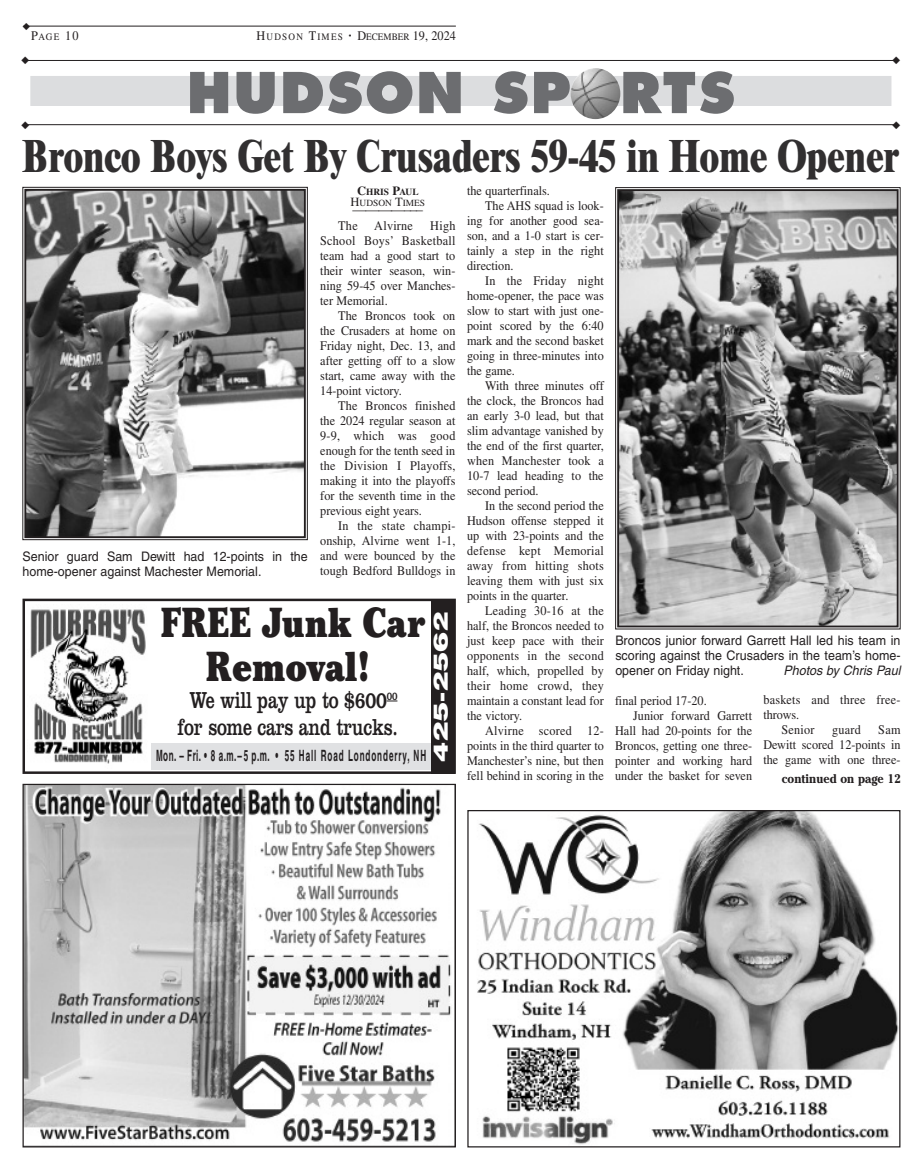
<style>
.page{position:relative;width:923px;height:1170px;background:#fff}
.page>*{position:absolute;margin:0;border:0;box-sizing:border-box;transform-origin:0 0}
.t1{font:800 54.75px "Futura";letter-spacing:.035em;color:#6c6d70}
.t2{font:800 45px "Times";color:#312f30;scale:.8 1}
.t3{font:900 41.62px/43.2px "Cheltenham";letter-spacing:.005em;color:#231f20;text-align:center;scale:.78 1}
.t4{font:24px/27.2px "Clarendon";letter-spacing:-.01em;color:#231f20;text-align:center;scale:.74 1}
.t5{font:900 19.88px "Helvetica";color:#fff;scale:1.52 1}
.t6{font:700 15.62px "Helvetica";letter-spacing:.11em;color:#231f20;scale:.52 1}
.t7{font:13.75px "Times";color:#231f20}
.t8{font:13.12px/15px "Times";color:#231f20;text-align:justify;scale:.93 1}
.t9{font:13.12px/15px "Helvetica";color:#231f20;scale:.95 1}
.t10{font:13.12px "Times";letter-spacing:.02em;color:#231f20;scale:.93 1}
.t11{font:italic 13.12px "Helvetica";color:#231f20;scale:.95 1}
.t12{font:700 12.5px "Cheltenham";color:#231f20;scale:.93 1}
.t13{font:9.88px "Times";letter-spacing:.135em;color:#231f20;scale:.93 1}
.t14{font:9.38px/11.2px "Times";color:#231f20;text-align:center}
.s1{font-size:9.88px}
.s2{font-size:13.12px}
.s3{font-size:7.5px}
.s4{font-weight:700;font-size:12.5px}
.s5{font-weight:700}
.s6{font-size:12.5px}
</style>
<div class="page">
<hr style="left:23px;top:26px;width:433px;height:1px;background:#231f20">
<img style="left:477px;top:812px;width:421px;height:333px">
<div style="left:467px;top:810px;width:433px;height:337px;border:1px solid #231f20"></div>
<img style="left:24px;top:786px;width:430px;height:360px">
<div style="left:22px;top:784px;width:434px;height:364px;border:1px solid #231f20"></div>
<div style="left:22px;top:599px;width:434px;height:175px;border:2px solid #231f20"></div>
<div style="left:430px;top:600px;width:24px;height:174px;background:#231f20"></div>
<div style="left:152px;top:744px;width:278px;height:26px;background:#e0e1e3"></div>
<img style="left:30px;top:609px;width:116px;height:155px">
<hr style="left:26px;top:60px;width:870px;height:1px;background:#231f20">
<div style="left:30px;top:76px;width:861px;height:30px;background:#dcdddf"></div>
<hr style="left:26px;top:124px;width:870px;height:1px;background:#231f20">
<img style="left:570px;top:68px;width:50px;height:51px;border-radius:50%">
<img style="left:27px;top:192px;width:276px;height:343px">
<div style="left:22px;top:187px;width:286px;height:353px;border:1px solid #231f20"></div>
<div style="left:24px;top:189px;width:282px;height:349px;border:2px solid #231f20"></div>
<img style="left:620px;top:192px;width:275px;height:432px">
<div style="left:615px;top:187px;width:285px;height:442px;border:1px solid #231f20"></div>
<div style="left:617px;top:189px;width:281px;height:438px;border:2px solid #231f20"></div>
<svg style="left:23px;top:25px;width:7px;height:2px"></svg>
<p class="t8" style="left:31px;top:29px;width:52px">P<span class="s1">AGE</span> 10</p>
<p class="t13" style="left:256px;top:33px;width:216px"><span class="s2">H</span>UDSON <span class="s2">T</span>IMES <span class="s3">•</span> <span class="s2">D</span>ECEMBER <span class="s2">19, 2024</span></p>
<h1 class="t1" style="left:187px;top:69px;width:550px">HUDSON SPORTS</h1>
<h2 class="t2" style="left:22px;top:140px;width:1097px">Bronco Boys Get By Crusaders 59-45 in Home Opener</h2>
<p class="t8" style="left:467px;top:184px;width:91px">the quarterfinals.</p>
<p class="t8" style="left:485px;top:199px;width:129px">The AHS squad is look-</p>
<p class="t8" style="left:467px;top:214px;width:148px">ing for another good sea-</p>
<p class="t8" style="left:467px;top:229px;width:148px">son, and a 1-0 start is cer-</p>
<p class="t8" style="left:467px;top:244px;width:148px">tainly a step in the right</p>
<p class="t8" style="left:467px;top:259px;width:51px">direction.</p>
<p class="t10" style="left:485px;top:276px;width:129px">In the Friday night</p>
<p class="t8" style="left:467px;top:289px;width:148px">home-opener, the pace was</p>
<p class="t8" style="left:467px;top:304px;width:148px">slow to start with just one-</p>
<p class="t8" style="left:467px;top:319px;width:148px">point scored by the 6:40</p>
<p class="t8" style="left:467px;top:334px;width:148px">mark and the second basket</p>
<p class="t8" style="left:467px;top:349px;width:148px">going in three-minutes into</p>
<p class="t8" style="left:467px;top:364px;width:53px">the game.</p>
<p class="t8" style="left:485px;top:379px;width:129px">With three minutes off</p>
<p class="t8" style="left:467px;top:394px;width:148px">the clock, the Broncos had</p>
<p class="t8" style="left:467px;top:409px;width:148px">an early 3-0 lead, but that</p>
<p class="t8" style="left:467px;top:424px;width:148px">slim advantage vanished by</p>
<p class="t8" style="left:467px;top:439px;width:148px">the end of the first quarter,</p>
<p class="t8" style="left:467px;top:454px;width:148px">when Manchester took a</p>
<p class="t8" style="left:467px;top:469px;width:148px">10-7 lead heading to the</p>
<p class="t8" style="left:467px;top:484px;width:78px">second period.</p>
<p class="t8" style="left:485px;top:499px;width:129px">In the second period the</p>
<p class="t8" style="left:467px;top:514px;width:148px">Hudson offense stepped it</p>
<p class="t8" style="left:467px;top:529px;width:148px">up with 23-points and the</p>
<p class="t10" style="left:467px;top:546px;width:148px">defense kept Memorial</p>
<p class="t10" style="left:467px;top:561px;width:148px">away from hitting shots</p>
<p class="t8" style="left:467px;top:574px;width:148px">leaving them with just six</p>
<p class="t8" style="left:467px;top:589px;width:110px">points in the quarter.</p>
<p class="t10" style="left:485px;top:606px;width:129px">Leading 30-16 at the</p>
<p class="t8" style="left:467px;top:619px;width:148px">half, the Broncos needed to</p>
<p class="t8" style="left:467px;top:634px;width:148px">just keep pace with their</p>
<p class="t10" style="left:467px;top:651px;width:148px">opponents in the second</p>
<p class="t8" style="left:467px;top:664px;width:148px">half, which, propelled by</p>
<p class="t10" style="left:467px;top:681px;width:148px">their home crowd, they</p>
<p class="t8" style="left:467px;top:694px;width:148px">maintain a constant lead for</p>
<p class="t8" style="left:467px;top:709px;width:61px">the victory.</p>
<p class="t10" style="left:485px;top:726px;width:129px">Alvirne scored 12-</p>
<p class="t8" style="left:467px;top:739px;width:148px">points in the third quarter to</p>
<p class="t8" style="left:467px;top:754px;width:148px">Manchester’s nine, but then</p>
<p class="t8" style="left:467px;top:769px;width:148px">fell behind in scoring in the</p>
<p class="t14" style="left:350px;top:187px;width:76px"><span class="s4">C</span><span class="s5">HRIS</span> <span class="s4">P</span><span class="s5">AUL<br></span><span class="s6">H</span>UDSON <span class="s6">T</span>IMES</p>
<p class="t7" style="left:352px;top:204px;width:72px">————–––</p>
<p class="t8" style="left:338px;top:219px;width:22px">The</p>
<p class="t10" style="left:374px;top:221px;width:43px">Alvirne</p>
<p class="t8" style="left:320px;top:219px;width:147px;text-indent:110px">High School Boys’ Basketball team had a good start to their winter season, win&shy;ning 59-45 over Manches&shy;ter Memorial.</p>
<p class="t8" style="left:320px;top:309px;width:147px;text-indent:18px">The Broncos took on the Crusaders at home on Friday night, Dec. 13, and after getting off to a slow start, came away with the 14-point victory.</p>
<p class="t8" style="left:320px;top:399px;width:147px;text-indent:18px">The Broncos finished the 2024 regular season at 9-9, which was good enough for the tenth seed in the Division I Playoffs, making it into the playoffs for the seventh time in the previous eight years.</p>
<p class="t8" style="left:320px;top:519px;width:147px;text-indent:18px">In the state champi&shy;onship, Alvirne went 1-1, and were bounced by the tough Bedford Bulldogs in</p>
<p class="t9" style="left:22px;top:550px;width:302px">Senior guard Sam Dewitt had 12-points in the home-opener against Machester Memorial.</p>
<h3 class="t3" style="left:161px;top:604px;width:340px">FREE Junk Car<br>Removal!</h3>
<h3 class="t4" style="left:178px;top:689px;width:299px">We will pay up to $600<sup>00 </sup>for some cars and trucks.</h3>
<p class="t6" style="left:156px;top:750px;width:521px">Mon. – Fri. • 8 a.m.–5 p.m. • 55 Hall Road Londonderry, NH</p>
<h3 class="t5" style="left:433px;top:762px;width:100px;rotate:-90deg">425-2562</h3>
<p class="t9" style="left:615px;top:634px;width:302px;text-align:justify">Broncos junior forward Garrett Hall led his team in scoring against the Crusaders in the team’s home&shy;opener on Friday night.</p>
<p class="t11" style="left:783px;top:665px;width:125px">Photos by Chris Paul</p>
<p class="t10" style="left:763px;top:695px;width:149px">baskets and three free-</p>
<p class="t8" style="left:763px;top:708px;width:40px">throws.</p>
<p class="t8" style="left:781px;top:723px;width:37px">Senior</p>
<p class="t8" style="left:832px;top:723px;width:32px">guard</p>
<p class="t8" style="left:615px;top:694px;width:100px">final period 17-20.</p>
<p class="t8" style="left:633px;top:709px;width:129px">Junior forward Garrett</p>
<p class="t8" style="left:615px;top:724px;width:149px">Hall had 20-points for the</p>
<p class="t8" style="left:615px;top:739px;width:149px">Broncos, getting one three-</p>
<p class="t8" style="left:615px;top:754px;width:149px">pointer and working hard</p>
<p class="t8" style="left:615px;top:769px;width:149px">under the basket for seven</p>
<p class="t8" style="left:763px;top:723px;width:149px;text-align:right">Sam<br>Dewitt scored 12-points in</p>
<p class="t8" style="left:763px;top:753px;width:149px">the game with one three-</p>
<p class="t12" style="left:781px;top:774px;width:129px">continued on page 12</p>
</div>
